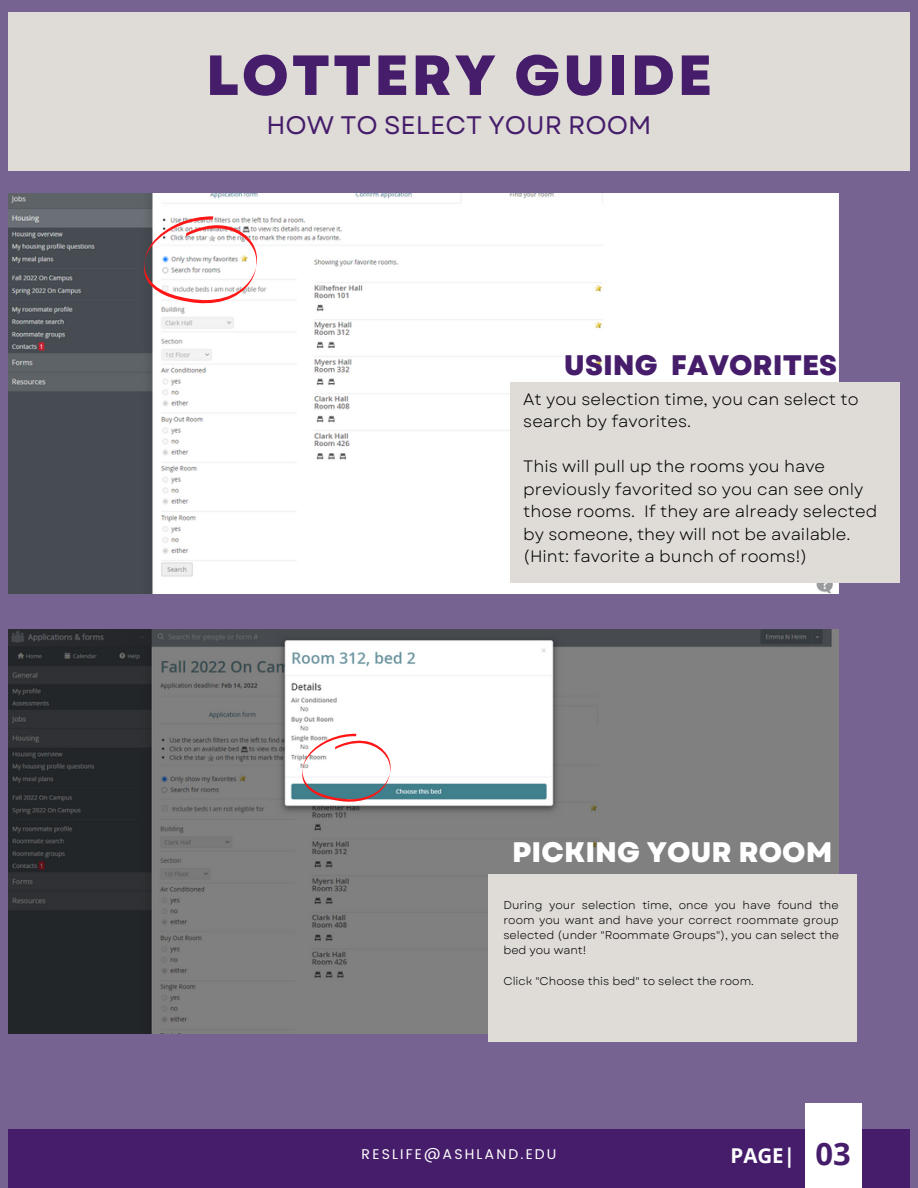
<style>
.page{position:relative;width:918px;height:1188px;background:#776391}
.page>*{position:absolute;margin:0;border:0;box-sizing:border-box;transform-origin:0 0}
.t1{font:800 56.4px "Garet";letter-spacing:.05em;color:#461d6b}
.t2{font:800 28.2px "Garet";color:#fff}
.t3{font:800 28.2px "Garet";color:#461d6b}
.t4{font:25.35px "Garet";color:#461d6b}
.t5{font:700 20.4px "Open Sans";color:#fff}
.t6{font:16.5px/22.5px "Garet";color:#000}
.t7{font:14.1px "Poppins";letter-spacing:.15em;color:#fff}
.t8{font:11.25px/15px "Garet";color:#000;text-align:justify}
.s1{font-size:30.9px;color:#461d6b}
</style>
<div class="page">
<img style="left:9px;top:193px;width:830px;height:401px">
<div style="left:510px;top:382px;width:389px;height:200px;background:#dfdcd8"></div>
<img style="left:9px;top:629px;width:830px;height:404px">
<div style="left:488px;top:874px;width:369px;height:168px;background:#dfdcd8"></div>
<div style="left:9px;top:13px;width:901px;height:158px;background:#dfdcd8"></div>
<svg style="left:143px;top:216px;width:114px;height:88px;background:#e4d3d3"></svg>
<svg style="left:302px;top:734px;width:89px;height:68px;background:#d4cfd1"></svg>
<div style="left:9px;top:1130px;width:901px;height:58px;background:#461d6b"></div>
<div style="left:805px;top:1103px;width:56px;height:85px;background:#fff"></div>
<h1 class="t1" style="left:206px;top:35px;width:508px">LOTTERY GUIDE</h1>
<p class="t4" style="left:267px;top:107px;width:386px">HOW TO SELECT YOUR ROOM</p>
<p class="t3" style="left:564px;top:345px;width:275px">USING FAVORITES</p>
<p class="t6" style="left:523px;top:388px;width:337px">At you selection time, you can select to search by favorites.</p>
<p class="t6" style="left:523px;top:455px;width:356px">This will pull up the rooms you have previously favorited so you can see only those rooms. If they are already selected by someone, they will not be available. (Hint: favorite a bunch of rooms!)</p>
<p class="t2" style="left:512px;top:832px;width:322px">PICKING YOUR ROOM</p>
<p class="t8" style="left:503px;top:898px;width:337px">During your selection time, once you have found the room you want and have your correct roommate group selected (under "Roommate Groups"), you can select the bed you want!</p>
<p class="t8" style="left:503px;top:973px;width:252px">Click "Choose this bed" to select the room.</p>
<p class="t7" style="left:362px;top:1146px;width:196px">RESLIFE@ASHLAND.EDU</p>
<p class="t5" style="left:731px;top:1141px;width:122px">PAGE| <span class="s1">03</span></p>
</div>
